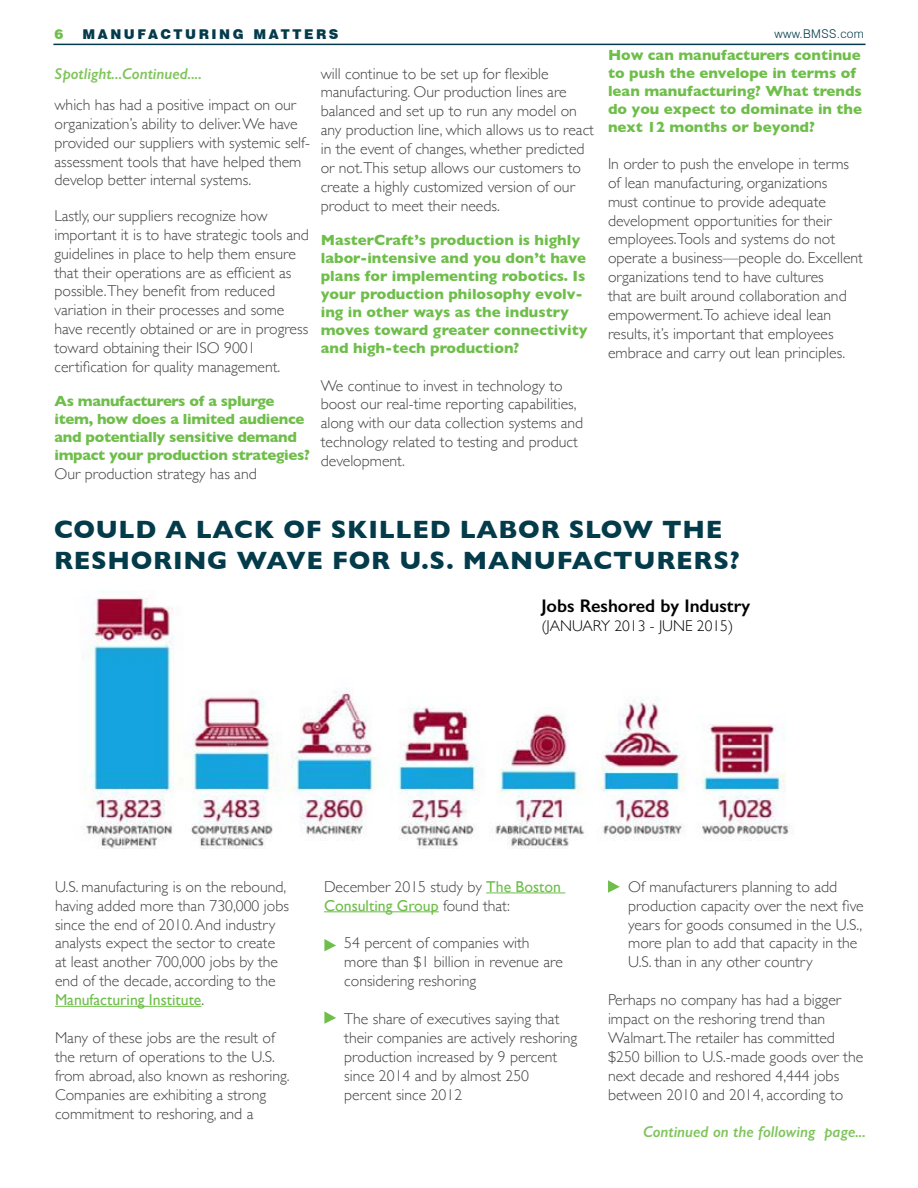
<style>
.page{position:relative;width:918px;height:1188px;background:#fff}
.page>*{position:absolute;margin:0;border:0;box-sizing:border-box;transform-origin:0 0}
.t1{font:700 25.5px/30.6px "Gill Sans";letter-spacing:.03em;color:#033b4b}
.t2{font:600 18.3px "Gill Sans";color:#000}
.t3{font:300 15.75px/18.9px "Gill Sans";color:#434345}
.t4{font:italic 600 15.75px "Gill Sans";color:#7fc45b}
.t5{font:300 15.6px "Gill Sans";color:#000}
.t6{font:700 15px/18px "Gill Sans";color:#6ebe4a}
.t7{font:700 15px/18px "Gill Sans";letter-spacing:-.02em;color:#6ebe4a}
.t8{font:900 13.5px "Swiss 721 BT";letter-spacing:.19em;color:#033b4b}
.t9{font:900 13.5px "Swiss 721 BT";color:#6ebe4a}
.t10{font:300 12px "Swiss 721 BT";letter-spacing:.03em;color:#033b4b}
.s1{font-weight:400;color:#6ebe4a}
</style>
<div class="page">
<hr style="left:53px;top:44px;width:813px;height:1px;background:#033b4b">
<hr style="left:55px;top:1006px;width:146px;height:1px;background:#6ebe4a">
<img style="left:84px;top:591px;width:705px;height:258px">
<hr style="left:486px;top:893px;width:79px;height:1px;background:#6ebe4a">
<hr style="left:324px;top:911px;width:115px;height:1px;background:#6ebe4a">
<svg style="left:324px;top:939px;width:12px;height:12px"></svg>
<svg style="left:324px;top:1011px;width:12px;height:13px"></svg>
<svg style="left:608px;top:880px;width:12px;height:13px"></svg>
<p class="t9" style="left:54px;top:26px;width:10px">6</p>
<p class="t8" style="left:82px;top:26px;width:258px">MANUFACTURING MATTERS</p>
<p class="t10" style="left:774px;top:27px;width:91px">www.BMSS.com</p>
<p class="t4" style="left:54px;top:64px;width:149px">Spotlight...Continued....</p>
<p class="t3" style="left:54px;top:95px;width:257px">which has had a positive impact on our organization’s ability to deliver. We have provided our suppliers with systemic self&shy;assessment tools that have helped them develop better internal systems.</p>
<p class="t3" style="left:54px;top:206px;width:256px">Lastly, our suppliers recognize how important it is to have strategic tools and guidelines in place to help them ensure that their operations are as efficient as possible.They benefit from reduced variation in their processes and some have recently obtained or are in progress toward obtaining their ISO 9001 certification for quality management.</p>
<p class="t7" style="left:54px;top:392px;width:257px">As manufacturers of a splurge item, how does a limited audience and potentially sensitive demand impact your production strategies?</p>
<p class="t3" style="left:54px;top:464px;width:204px">Our production strategy has and</p>
<p class="t3" style="left:321px;top:63px;width:275px">will continue to be set up for flexible manufacturing. Our production lines are balanced and set up to run any model on any production line, which allows us to react in the event of changes, whether predicted or not.This setup allows our customers to create a highly customized version of our product to meet their needs.</p>
<p class="t6" style="left:321px;top:230px;width:268px">MasterCraft’s production is highly labor-intensive and you don’t have plans for implementing robotics. Is your production philosophy evolv&shy;ing in other ways as the industry moves toward greater connectivity and high-tech production?</p>
<p class="t3" style="left:321px;top:375px;width:264px">We continue to invest in technology to boost our real-time reporting capabilities, along with our data collection systems and technology related to testing and product development.</p>
<p class="t6" style="left:608px;top:46px;width:256px">How can manufacturers continue to push the envelope in terms of lean manufacturing? What trends do you expect to dominate in the next 12 months or beyond?</p>
<p class="t3" style="left:608px;top:153px;width:257px">In order to push the envelope in terms of lean manufacturing, organizations<br>must continue to provide adequate development opportunities for their employees.Tools and systems do not operate a business—people do. Excellent organizations tend to have cultures<br>that are built around collaboration and empowerment.To achieve ideal lean results, it’s important that employees embrace and carry out lean principles.</p>
<h1 class="t1" style="left:54px;top:514px;width:687px">COULD A LACK OF SKILLED LABOR SLOW THE<br>RESHORING WAVE FOR U.S. MANUFACTURERS?</h1>
<p class="t2" style="left:541px;top:595px;width:210px">Jobs Reshored by Industry</p>
<p class="t5" style="left:541px;top:613px;width:193px">(JANUARY 2013 - JUNE 2015)</p>
<p class="t3" style="left:55px;top:876px;width:235px">U.S. manufacturing is on the rebound, having added more than 730,000 jobs since the end of 2010. And industry analysts expect the sector to create at least another 700,000 jobs by the end of the decade, according to the <span class="s1">Manufacturing Institute</span>.</p>
<p class="t3" style="left:55px;top:1028px;width:236px">Many of these jobs are the result of the return of operations to the U.S. from abroad, also known as reshoring.<br>Companies are exhibiting a strong commitment to reshoring, and a</p>
<p class="t3" style="left:324px;top:876px;width:239px">December 2015 study by <span class="s1">The Boston<br>Consulting Group</span> found that:</p>
<p class="t3" style="left:344px;top:933px;width:220px">54 percent of companies with more than $1 billion in revenue are considering reshoring</p>
<p class="t3" style="left:344px;top:1009px;width:235px">The share of executives saying that their companies are actively reshoring production increased by 9 percent since 2014 and by almost 250 percent since 2012</p>
<p class="t3" style="left:628px;top:876px;width:237px">Of manufacturers planning to add production capacity over the next five years for goods consumed in the U.S., more plan to add that capacity in the U.S. than in any other country</p>
<p class="t3" style="left:608px;top:990px;width:257px">Perhaps no company has had a bigger impact on the reshoring trend than Walmart.The retailer has committed $250 billion to U.S.-made goods over the next decade and reshored 4,444 jobs between 2010 and 2014, according to</p>
<p class="t4" style="left:643px;top:1122px;width:225px">Continued on the following page...</p>
</div>
